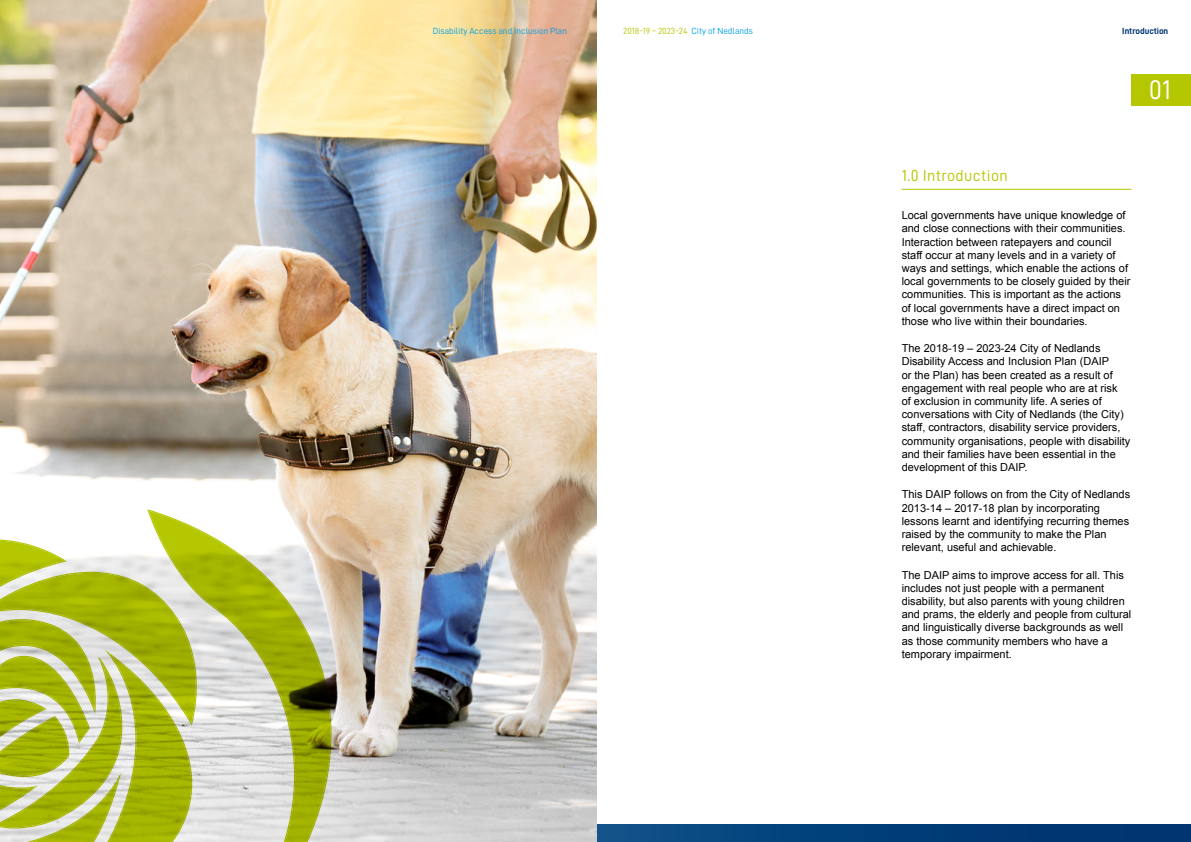
<style>
.page{position:relative;width:1191px;height:842px;background:#fff}
.page>*{position:absolute;margin:0;border:0;box-sizing:border-box;transform-origin:0 0}
.t1{font:27px "D DIN";color:#fff}
.t2{font:16px "D DIN";letter-spacing:.02em;color:#b5c700}
.t3{font:11px/13.2px "Arial";color:#000}
.t4{font:9px "D DIN";color:#009ee3}
.t5{font:9px "D DIN";color:#b5c700}
.t6{font:9px "D DIN Bold";color:#003571}
.s1{color:#009ee3}
</style>
<div class="page">
<svg style="left:596px;top:825px;width:595px;height:17px"></svg>
<img style="left:0;top:0;width:596px;height:842px">
<div style="left:1131px;top:74px;width:60px;height:31px;background:#b5c700"></div>
<svg style="left:197px;top:509px;width:134px;height:333px"></svg>
<svg style="left:197px;top:510px;width:98px;height:332px"></svg>
<svg style="left:0;top:421px;width:197px;height:421px"></svg>
<hr style="left:901px;top:189px;width:230px;height:1px;background:#b5c700">
<p class="t4" style="left:433px;top:26px;width:136px">Disability Access and Inclusion Plan</p>
<p class="t5" style="left:623px;top:26px;width:131px">2018-19 – 2023-24 <span class="s1">City of Nedlands</span></p>
<p class="t6" style="left:1122px;top:26px;width:47px">Introduction</p>
<h1 class="t1" style="left:1149px;top:75px;width:24px">01</h1>
<h2 class="t2" style="left:901px;top:166px;width:107px">1.0 Introduction</h2>
<p class="t3" style="left:901px;top:209px;width:230px">Local governments have unique knowledge of and close connections with their communities.<br>Interaction between ratepayers and council staff occur at many levels and in a variety of ways and settings, which enable the actions of local governments to be closely guided by their communities. This is important as the actions of local governments have a direct impact on those who live within their boundaries.</p>
<p class="t3" style="left:901px;top:342px;width:230px">The 2018-19 – 2023-24 City of Nedlands Disability Access and Inclusion Plan (DAIP<br>or the Plan) has been created as a result of engagement with real people who are at risk<br>of exclusion in community life. A series of conversations with City of Nedlands (the City) staff, contractors, disability service providers, community organisations, people with disability and their families have been essential in the development of this DAIP.</p>
<p class="t3" style="left:901px;top:488px;width:230px">This DAIP follows on from the City of Nedlands 2013-14 – 2017-18 plan by incorporating lessons learnt and identifying recurring themes raised by the community to make the Plan relevant, useful and achievable.</p>
<p class="t3" style="left:901px;top:568px;width:231px">The DAIP aims to improve access for all. This includes not just people with a permanent disability, but also parents with young children and prams, the elderly and people from cultural and linguistically diverse backgrounds as well as those community members who have a temporary impairment.</p>
</div>
